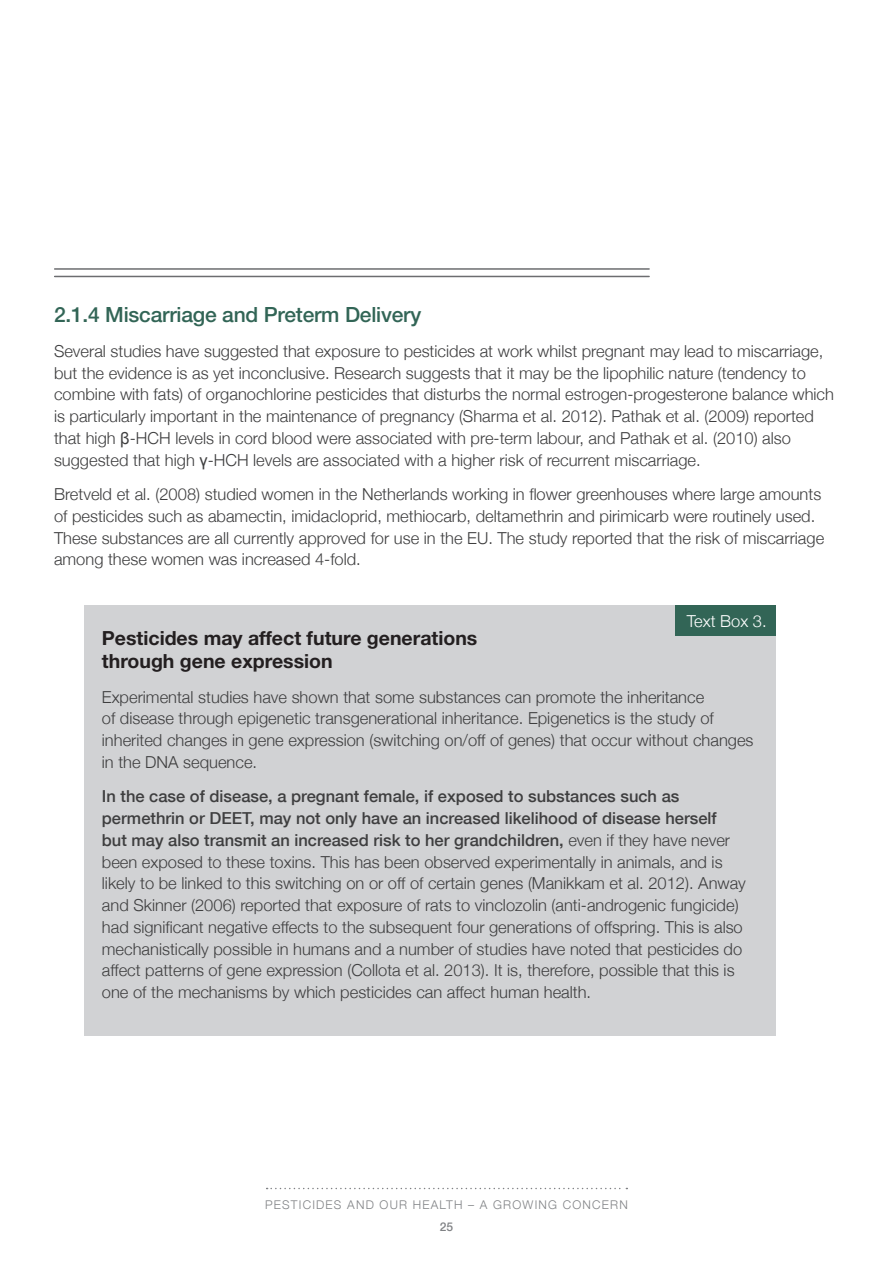
<style>
.page{position:relative;width:893px;height:1263px;background:#fff}
.page>*{position:absolute;margin:0;border:0;box-sizing:border-box;transform-origin:0 0}
.t1{font:500 21px "Helvetica Neue LT Std";letter-spacing:-.01em;color:#326556}
.t2{font:700 19.5px/23.4px "Helvetica Neue LT Std";color:#231f20}
.t3{font:300 16.5px/21.8px "Helvetica Neue";color:#3e3e3f}
.t4{font:300 16.5px "Helvetica Neue";color:#fff}
.t5{font:300 12px "Helvetica Neue";letter-spacing:.1em;color:#808285}
.t6{font:500 12px "Helvetica Neue";color:#808285}
.s1{font-family:"Arial";font-weight:400}
.s2{font-weight:500}
</style>
<div class="page">
<hr style="left:55px;top:268px;width:594px;height:2px;background:#6c6d70">
<hr style="left:55px;top:276px;width:594px;height:1px;background:#6c6d70">
<svg style="left:267px;top:1188px;width:360px;height:1px"></svg>
<div style="left:84px;top:605px;width:692px;height:430px;background:#d1d2d4"></div>
<div style="left:675px;top:605px;width:101px;height:31px;background:#326556"></div>
<p class="t1" style="left:54px;top:302px;width:369px">2.1.4 Miscarriage and Preterm Delivery</p>
<p class="t3" style="left:54px;top:339px;width:781px">Several studies have suggested that exposure to pesticides at work whilst pregnant may lead to miscarriage, but the evidence is as yet inconclusive. Research suggests that it may be the lipophilic nature (tendency to combine with fats) of organochlorine pesticides that disturbs the normal estrogen-progesterone balance which is particularly important in the maintenance of pregnancy (Sharma et al. 2012). Pathak et al. (2009) reported that high <span class="s1">β</span>-HCH levels in cord blood were associated with pre-term labour, and Pathak et al. (2010) also suggested that high <span class="s1">γ</span>-HCH levels are associated with a higher risk of recurrent miscarriage.</p>
<p class="t3" style="left:54px;top:482px;width:772px">Bretveld et al. (2008) studied women in the Netherlands working in flower greenhouses where large amounts of pesticides such as abamectin, imidacloprid, methiocarb, deltamethrin and pirimicarb were routinely used.<br>These substances are all currently approved for use in the EU. The study reported that the risk of miscarriage among these women was increased 4-fold.</p>
<p class="t4" style="left:687px;top:607px;width:81px">Text Box 3.</p>
<p class="t2" style="left:102px;top:626px;width:377px">Pesticides may affect future generations through gene expression</p>
<p class="t3" style="left:102px;top:685px;width:653px">Experimental studies have shown that some substances can promote the inheritance<br>of disease through epigenetic transgenerational inheritance. Epigenetics is the study of inherited changes in gene expression (switching on/off of genes) that occur without changes in the DNA sequence.</p>
<p class="t3" style="left:102px;top:785px;width:645px"><span class="s2">In the case of disease, a pregnant female, if exposed to substances such as permethrin or DEET, may not only have an increased likelihood of disease herself<br>but may also transmit an increased risk to her grandchildren,</span> even if they have never been exposed to these toxins. This has been observed experimentally in animals, and is likely to be linked to this switching on or off of certain genes (Manikkam et al. 2012). Anway and Skinner (2006) reported that exposure of rats to vinclozolin (anti-androgenic fungicide) had significant negative effects to the subsequent four generations of offspring. This is also mechanistically possible in humans and a number of studies have noted that pesticides do affect patterns of gene expression (Collota et al. 2013). It is, therefore, possible that this is one of the mechanisms by which pesticides can affect human health.</p>
<p class="t5" style="left:265px;top:1195px;width:364px">PESTICIDES AND OUR HEALTH – A GROWING CONCERN</p>
<p class="t6" style="left:440px;top:1217px;width:15px">25</p>
</div>
